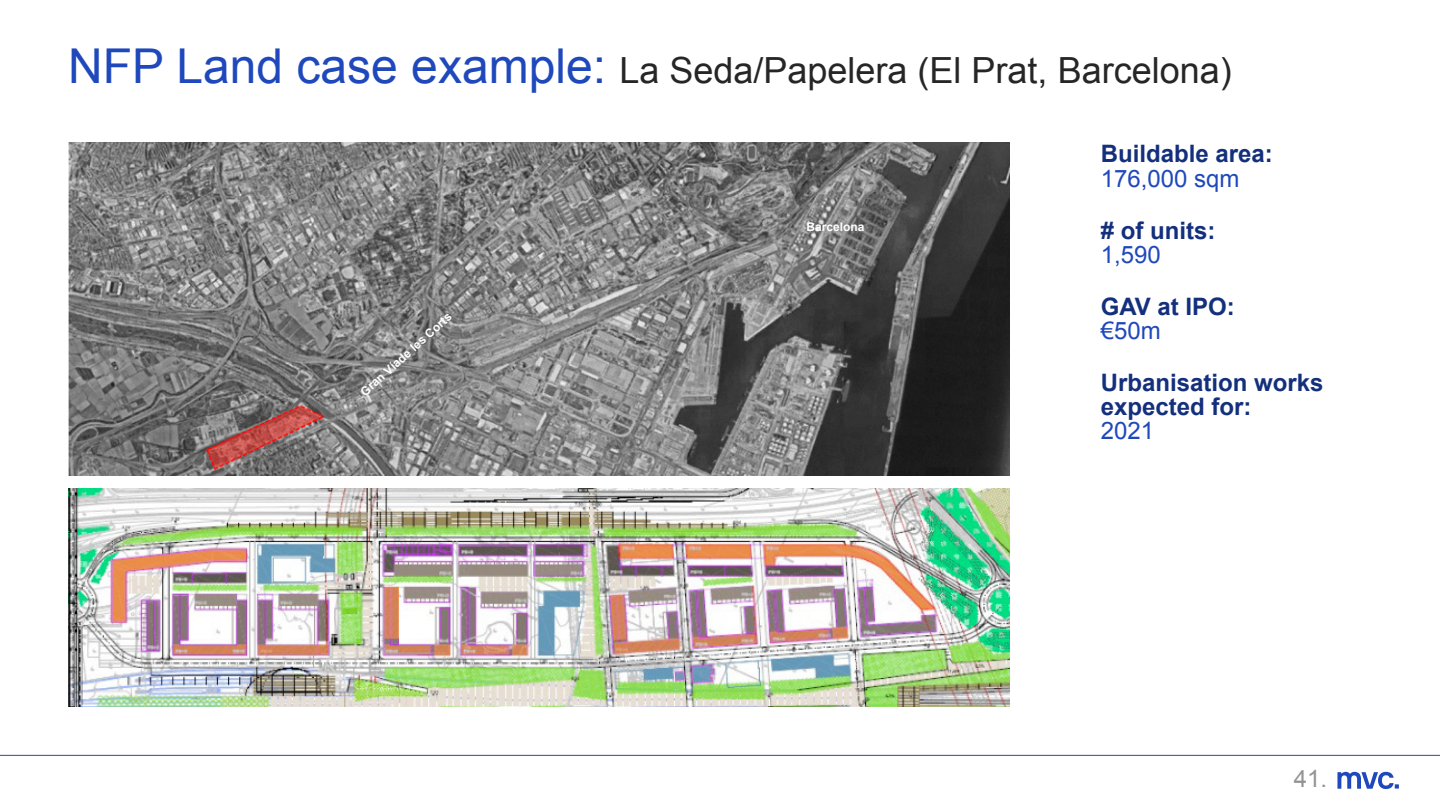
<style>
.page{position:relative;width:1440px;height:811px;background:#fff}
.page>*{position:absolute;margin:0;border:0;box-sizing:border-box;transform-origin:0 0}
.t1{font:36px "Arial";color:#262626}
.t2{font:700 24px/24px "Arial";color:#14307d}
.t3{font:24px "Arial";color:#1e48bc}
.t4{font:24px "Arial";color:#939393}
.t5{font:700 12px "Arial";color:#fff}
.s1{font-size:48px;color:#1e48bc}
</style>
<div class="page">
<svg style="left:1337px;top:771px;width:62px;height:17px"></svg>
<hr style="left:0;top:754px;width:1440px;height:1px;background:#1e48bc">
<img style="left:68px;top:488px;width:941px;height:218px">
<img style="left:68px;top:142px;width:941px;height:333px">
<h1 class="t1" style="left:68px;top:47px;width:1165px"><span class="s1">NFP Land case example:</span> La Seda/Papelera (El Prat, Barcelona)</h1>
<p class="t5" style="left:357px;top:387px;width:120px;rotate:-42deg">Gran Víade les Corts</p>
<p class="t5" style="left:806px;top:219px;width:60px">Barcelona</p>
<p class="t2" style="left:1101px;top:143px;width:174px">Buildable area:</p>
<p class="t3" style="left:1101px;top:162px;width:140px">176,000 sqm</p>
<p class="t2" style="left:1101px;top:219px;width:116px"># of units:</p>
<p class="t3" style="left:1101px;top:238px;width:62px">1,590</p>
<p class="t2" style="left:1101px;top:295px;width:136px">GAV at IPO:</p>
<p class="t3" style="left:1101px;top:314px;width:62px">€50m</p>
<p class="t2" style="left:1101px;top:371px;width:224px">Urbanisation works expected for:</p>
<p class="t3" style="left:1101px;top:414px;width:55px">2021</p>
<p class="t4" style="left:1294px;top:762px;width:35px">41.</p>
</div>
